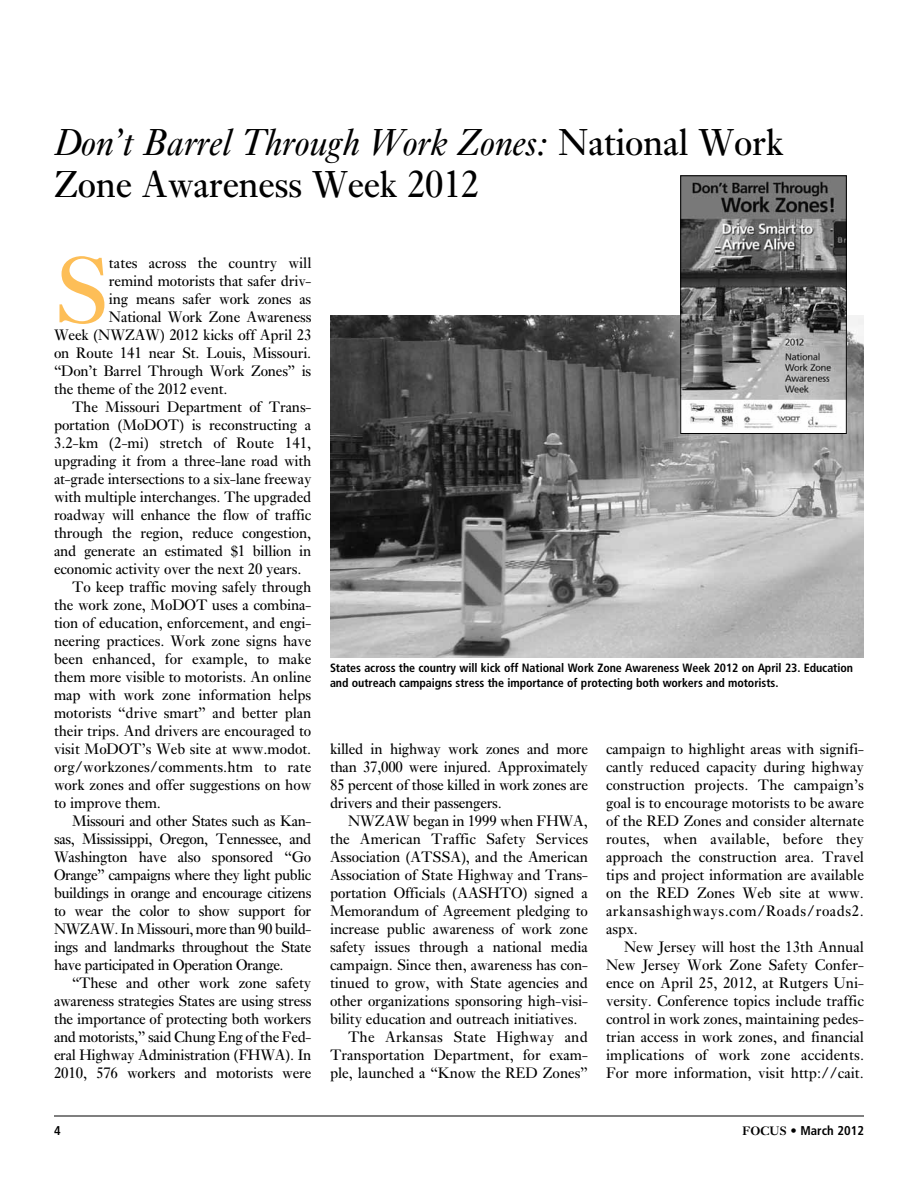
<style>
.page{position:relative;width:918px;height:1188px;background:#fff}
.page>*{position:absolute;margin:0;border:0;box-sizing:border-box;transform-origin:0 0}
.t1{font:96.9px "Ehrhardt";color:#fdbe57}
.t2{font:39px/42px "Ehrhardt";letter-spacing:-.01em;color:#000}
.t3{font:15.75px/18px "Ehrhardt";letter-spacing:-.01em;color:#000;text-align:justify}
.t4{font:15.75px "Ehrhardt";letter-spacing:.01em;color:#000}
.t5{font:700 condensed 12.75px "Frutiger";color:#000}
.t6{font:700 condensed 12px/15px "Frutiger";letter-spacing:-.005em;color:#000}
.s1{font-style:italic}
.s2{font-family:"Ehrhardt";font-weight:600;font-stretch:normal}
</style>
<div class="page">
<hr style="left:54px;top:1116px;width:810px;height:1px;background:#000">
<img style="left:330px;top:315px;width:534px;height:342px">
<img style="left:682px;top:177px;width:163px;height:255px">
<div style="left:680px;top:175px;width:167px;height:259px;border:1px solid #000"></div>
<h2 class="t2" style="left:54px;top:121px;width:732px"><span class="s1">Don’t Barrel Through Work Zones:</span> National Work<br>Zone Awareness Week 2012</h2>
<h1 class="t1" style="left:54px;top:232px;width:57px">S</h1>
<p class="t3" style="left:109px;top:254px;width:204px">tates across the country will</p>
<p class="t3" style="left:109px;top:272px;width:204px">remind motorists that safer driv-</p>
<p class="t3" style="left:109px;top:290px;width:204px">ing means safer work zones as</p>
<p class="t3" style="left:109px;top:308px;width:204px">National Work Zone Awareness</p>
<p class="t3" style="left:54px;top:326px;width:259px">Week (NWZAW) 2012 kicks off April 23</p>
<p class="t3" style="left:54px;top:344px;width:259px">on Route 141 near St. Louis, Missouri.</p>
<p class="t3" style="left:54px;top:362px;width:259px">“Don’t Barrel Through Work Zones” is</p>
<p class="t3" style="left:54px;top:380px;width:175px">the theme of the 2012 event.</p>
<p class="t3" style="left:72px;top:398px;width:241px">The Missouri Department of Trans-</p>
<p class="t3" style="left:54px;top:416px;width:259px">portation (MoDOT) is reconstructing a</p>
<p class="t3" style="left:54px;top:434px;width:259px">3.2-km (2-mi) stretch of Route 141,</p>
<p class="t3" style="left:54px;top:452px;width:259px">upgrading it from a three-lane road with</p>
<p class="t3" style="left:54px;top:470px;width:259px">at-grade intersections to a six-lane freeway</p>
<p class="t3" style="left:54px;top:488px;width:259px">with multiple interchanges. The upgraded</p>
<p class="t3" style="left:54px;top:506px;width:259px">roadway will enhance the flow of traffic</p>
<p class="t3" style="left:54px;top:524px;width:259px">through the region, reduce congestion,</p>
<p class="t3" style="left:54px;top:542px;width:259px">and generate an estimated $1 billion in</p>
<p class="t3" style="left:54px;top:560px;width:249px">economic activity over the next 20 years.</p>
<p class="t3" style="left:72px;top:578px;width:241px">To keep traffic moving safely through</p>
<p class="t3" style="left:54px;top:596px;width:259px">the work zone, MoDOT uses a combina-</p>
<p class="t3" style="left:54px;top:614px;width:259px">tion of education, enforcement, and engi-</p>
<p class="t3" style="left:54px;top:632px;width:259px">neering practices. Work zone signs have</p>
<p class="t3" style="left:54px;top:650px;width:259px">been enhanced, for example, to make</p>
<p class="t3" style="left:54px;top:668px;width:259px">them more visible to motorists. An online</p>
<p class="t3" style="left:54px;top:686px;width:259px">map with work zone information helps</p>
<p class="t3" style="left:54px;top:704px;width:259px">motorists “drive smart” and better plan</p>
<p class="t3" style="left:54px;top:722px;width:259px">their trips. And drivers are encouraged to</p>
<p class="t3" style="left:54px;top:740px;width:259px">visit MoDOT’s Web site at www.modot.</p>
<p class="t3" style="left:54px;top:758px;width:259px">org/workzones/comments.htm to rate</p>
<p class="t3" style="left:54px;top:776px;width:259px">work zones and offer suggestions on how</p>
<p class="t3" style="left:54px;top:794px;width:109px">to improve them.</p>
<p class="t3" style="left:72px;top:812px;width:241px">Missouri and other States such as Kan-</p>
<p class="t3" style="left:54px;top:830px;width:259px">sas, Mississippi, Oregon, Tennessee, and</p>
<p class="t3" style="left:54px;top:848px;width:259px">Washington have also sponsored “Go</p>
<p class="t3" style="left:54px;top:866px;width:259px">Orange” campaigns where they light public</p>
<p class="t3" style="left:54px;top:884px;width:259px">buildings in orange and encourage citizens</p>
<p class="t3" style="left:54px;top:902px;width:259px">to wear the color to show support for</p>
<p class="t3" style="left:54px;top:920px;width:259px">NWZAW. In Missouri, more than 90 build-</p>
<p class="t3" style="left:54px;top:938px;width:259px">ings and landmarks throughout the State</p>
<p class="t3" style="left:54px;top:956px;width:231px">have participated in Operation Orange.</p>
<p class="t3" style="left:72px;top:974px;width:241px">“These and other work zone safety</p>
<p class="t3" style="left:54px;top:992px;width:259px">awareness strategies States are using stress</p>
<p class="t3" style="left:54px;top:1010px;width:259px">the importance of protecting both workers</p>
<p class="t3" style="left:54px;top:1028px;width:259px">and motorists,” said Chung Eng of the Fed-</p>
<p class="t3" style="left:54px;top:1046px;width:259px">eral Highway Administration (FHWA). In</p>
<p class="t3" style="left:54px;top:1064px;width:259px">2010, 576 workers and motorists were</p>
<p class="t6" style="left:330px;top:660px;width:525px">States across the country will kick off National Work Zone Awareness Week 2012 on April 23. Education and outreach campaigns stress the importance of protecting both workers and motorists.</p>
<p class="t3" style="left:330px;top:739px;width:260px">killed in highway work zones and more than 37,000 were injured. Approximately 85 percent of those killed in work zones are drivers and their passengers.</p>
<p class="t3" style="left:348px;top:811px;width:241px">NWZAW began in 1999 when FHWA,</p>
<p class="t3" style="left:330px;top:829px;width:260px">the American Traffic Safety Services</p>
<p class="t3" style="left:330px;top:847px;width:260px">Association (ATSSA), and the American</p>
<p class="t3" style="left:330px;top:865px;width:259px">Association of State Highway and Trans-</p>
<p class="t3" style="left:330px;top:883px;width:260px">portation Officials (AASHTO) signed a</p>
<p class="t3" style="left:330px;top:901px;width:260px">Memorandum of Agreement pledging to</p>
<p class="t3" style="left:330px;top:919px;width:260px">increase public awareness of work zone</p>
<p class="t3" style="left:330px;top:938px;width:260px">safety issues through a national media</p>
<p class="t3" style="left:330px;top:956px;width:260px">campaign. Since then, awareness has con-</p>
<p class="t3" style="left:330px;top:974px;width:260px">tinued to grow, with State agencies and</p>
<p class="t3" style="left:330px;top:992px;width:260px">other organizations sponsoring high-visi-</p>
<p class="t3" style="left:330px;top:1010px;width:249px">bility education and outreach initiatives.</p>
<p class="t4" style="left:348px;top:1027px;width:241px">The Arkansas State Highway and</p>
<p class="t3" style="left:330px;top:1046px;width:260px">Transportation Department, for exam-</p>
<p class="t3" style="left:330px;top:1064px;width:259px">ple, launched a “Know the RED Zones”</p>
<p class="t3" style="left:606px;top:740px;width:260px">campaign to highlight areas with signifi&shy;cantly reduced capacity during highway construction projects. The campaign’s goal is to encourage motorists to be aware of the RED Zones and consider alternate routes, when available, before they approach the construction area. Travel tips and project information are available on the RED Zones Web site at www. arkansashighways.com/Roads/roads2. aspx.</p>
<p class="t3" style="left:606px;top:938px;width:260px;text-indent:18px">New Jersey will host the 13th Annual New Jersey Work Zone Safety Confer&shy;ence on April 25, 2012, at Rutgers Uni&shy;versity. Conference topics include traffic control in work zones, maintaining pedes&shy;trian access in work zones, and financial implications of work zone accidents.<br>For more information, visit http://cait.</p>
<p class="t5" style="left:54px;top:1123px;width:8px">4</p>
<p class="t5" style="left:742px;top:1123px;width:123px"><span class="s2">FOCUS</span> • March 2012</p>
</div>
